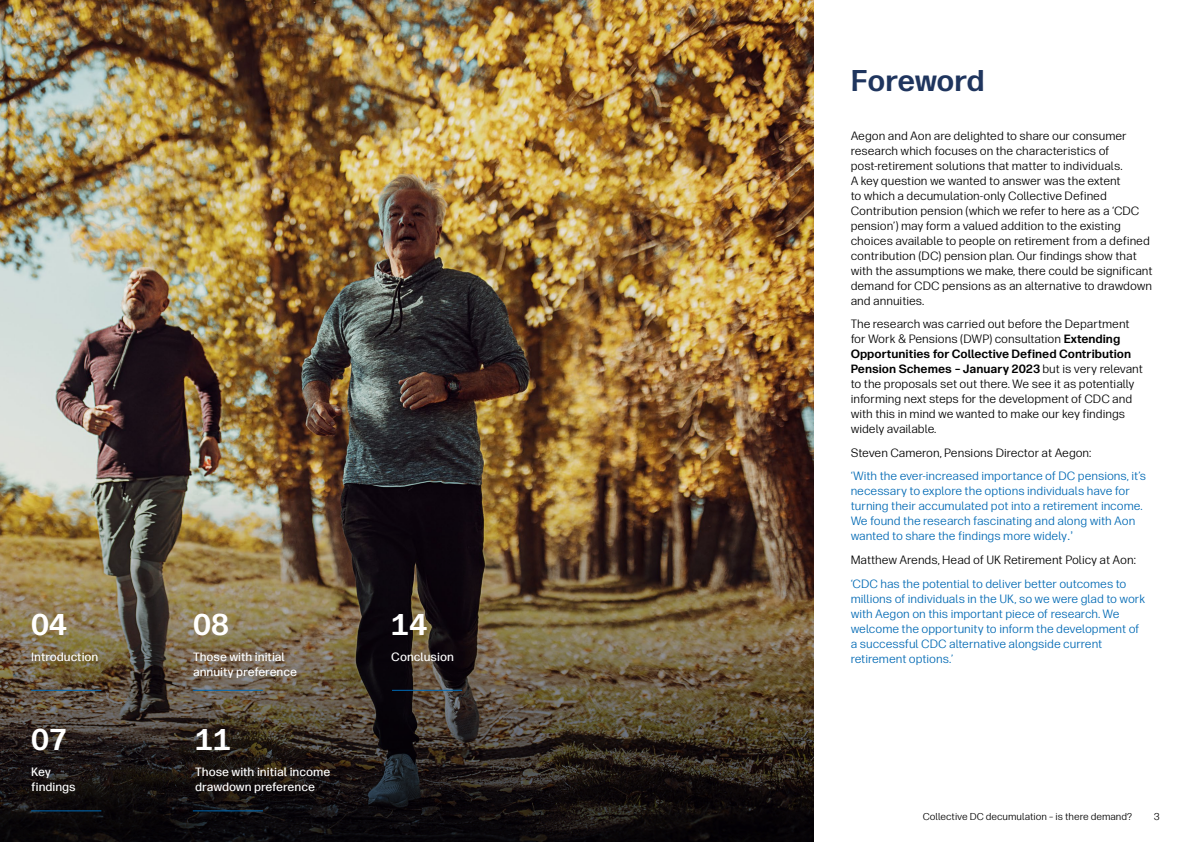
<style>
.page{position:relative;width:1191px;height:842px;background:#fff}
.page>*{position:absolute;margin:0;border:0;box-sizing:border-box;transform-origin:0 0}
.t1{font:700 30px "Forever Forma Body Text";color:#fff}
.t2{font:700 30px "Forever Forma Body Text";letter-spacing:-.02em;color:#1f355e}
.t3{font:12px/15px "Forever Forma Body Text";color:#000}
.t4{font:12px/15px "Forever Forma Body Text";color:#0069b4}
.t5{font:500 12px/15px "Forever Forma Body Text";color:#fff}
.t6{font:10px "Forever Forma Body Text";color:#000}
.s1{font-weight:700}
.s2{font-family:"Arial"}
</style>
<div class="page">
<img style="left:0;top:0;width:814px;height:417px">
<img style="left:0;top:417px;width:814px;height:425px">
<hr style="left:31px;top:690px;width:70px;height:1px;background:#0069b4">
<hr style="left:31px;top:810px;width:70px;height:1px;background:#0069b4">
<hr style="left:193px;top:690px;width:70px;height:1px;background:#0069b4">
<hr style="left:193px;top:810px;width:70px;height:1px;background:#0069b4">
<hr style="left:392px;top:690px;width:70px;height:1px;background:#0069b4">
<h1 class="t1" style="left:31px;top:601px;width:37px">04</h1>
<p class="t5" style="left:31px;top:648px;width:69px">Introduction</p>
<h1 class="t1" style="left:193px;top:601px;width:37px">08</h1>
<p class="t5" style="left:193px;top:648px;width:105px">Those with initial annuity preference</p>
<h1 class="t1" style="left:391px;top:601px;width:37px">14</h1>
<p class="t5" style="left:391px;top:648px;width:64px">Conclusion</p>
<h1 class="t2" style="left:850px;top:58px;width:135px">Foreword</h1>
<p class="t3" style="left:850px;top:127px;width:303px">Aegon and Aon are delighted to share our consumer research which focuses on the characteristics of post-retirement solutions that matter to individuals.<br>A key question we wanted to answer was the extent<br>to which a decumulation-only Collective Defined Contribution pension (which we refer to here as a ‘CDC pension’) may form a valued addition to the existing choices available to people on retirement from a defined contribution (DC) pension plan. Our findings show that with the assumptions we make, there could be significant demand for CDC pensions as an alternative to drawdown and annuities.</p>
<p class="t3" style="left:850px;top:316px;width:294px">The research was carried out before the Department for Work &amp; Pensions (DWP) consultation <span class="s1">Extending Opportunities for Collective Defined Contribution Pension Schemes – January 2023</span> but is very relevant to the proposals set out there. We see it as potentially informing next steps for the development of CDC and with this in mind we wanted to make our key findings widely available.</p>
<p class="t3" style="left:850px;top:444px;width:242px">Steven Cameron, Pensions Director at Aegon:</p>
<p class="t4" style="left:850px;top:468px;width:297px">‘With the ever-increased importance of DC pensions, it’s necessary to explore the options individuals have for turning their accumulated pot into a retirement income.<br>We found the research fascinating and along with Aon wanted to share the findings more widely<span class="s2">.’</span></p>
<p class="t3" style="left:850px;top:551px;width:287px">Matthew Arends, Head of UK Retirement Policy at Aon:</p>
<p class="t4" style="left:850px;top:575px;width:296px">‘CDC has the potential to deliver better outcomes to millions of individuals in the UK, so we were glad to work with Aegon on this important piece of research. We welcome the opportunity to inform the development of a successful CDC alternative alongside current retirement options.’</p>
<h1 class="t1" style="left:31px;top:716px;width:37px">07</h1>
<h1 class="t1" style="left:195px;top:716px;width:37px">11</h1>
<p class="t5" style="left:31px;top:763px;width:46px">Key findings</p>
<p class="t5" style="left:195px;top:763px;width:137px">Those with initial income drawdown preference</p>
<p class="t6" style="left:922px;top:809px;width:211px">Collective DC decumulation – is there demand?</p>
<p class="t6" style="left:1153px;top:809px;width:7px">3</p>
</div>
